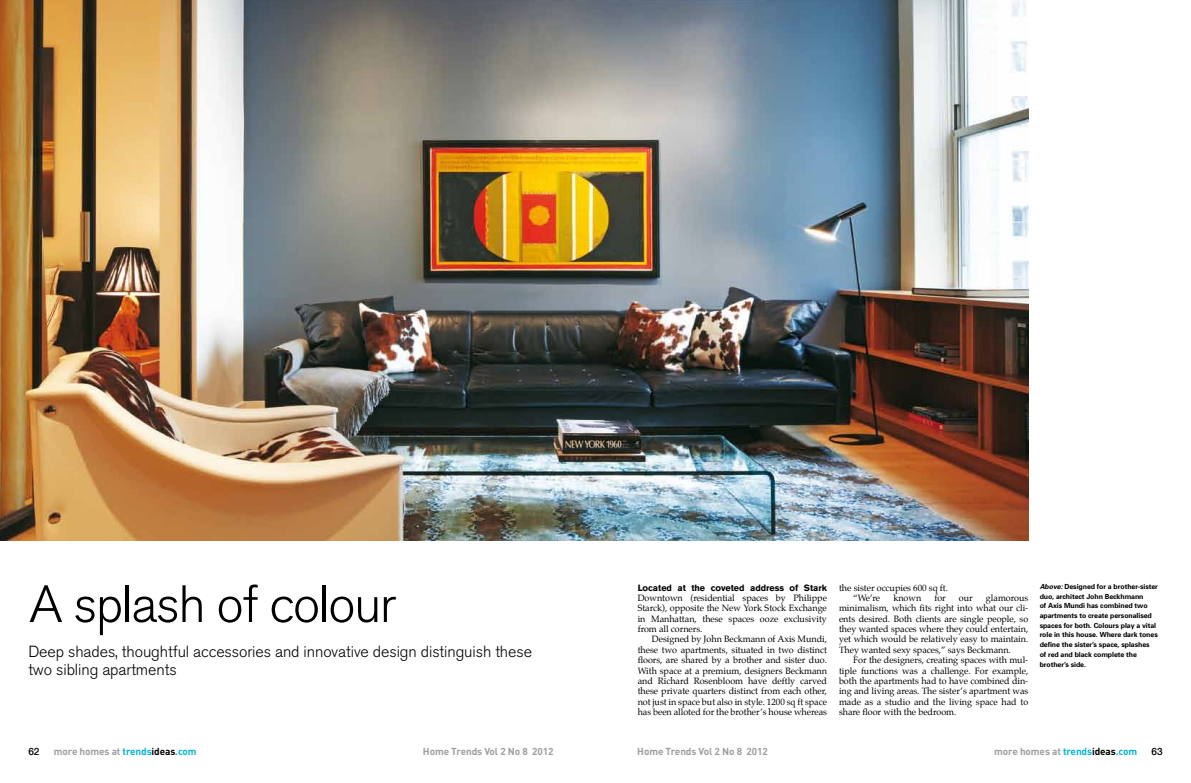
<style>
.page{position:relative;width:1191px;height:783px;background:#fff}
.page>*{position:absolute;margin:0;border:0;box-sizing:border-box;transform-origin:0 0}
.t1{font:300 52px "Akzidenz Grotesk BQ";letter-spacing:-.025em;color:#000}
.t2{font:300 16px/18px "Akzidenz Grotesk BQ";letter-spacing:-.005em;color:#000}
.t3{font:700 10px "DIN Pro";letter-spacing:-.01em;color:#9c9e9f}
.t4{font:500 10px "Helvetica Neue";color:#000}
.t5{font:9px/10.3px "Palatino";letter-spacing:-.005em;color:#000;text-align:justify}
.t6{font:700 9px "Akzidenz Grotesk BQ";letter-spacing:-.005em;color:#000}
.t7{font:700 7px/9.7px "Univers";letter-spacing:-.01em;color:#000}
.s1{font-style:italic}
.s2{color:#05b5ce}
.s3{color:#000}
</style>
<div class="page">
<img style="left:0;top:0;width:1028px;height:540px">
<h1 class="t1" style="left:29px;top:574px;width:369px">A splash of colour</h1>
<h2 class="t2" style="left:28px;top:642px;width:505px">Deep shades, thoughtful accessories and innovative design distinguish these two sibling apartments</h2>
<p class="t6" style="left:637px;top:582px;width:191px">Located at the coveted address of Stark</p>
<p class="t5" style="left:637px;top:592px;width:191px">Downtown (residential spaces by Philippe Starck), opposite the New York Stock Exchange in Manhattan, these spaces ooze exclusivity from all corners.</p>
<p class="t5" style="left:637px;top:634px;width:191px;text-indent:14px">Designed by John Beckmann of Axis Mundi, these two apartments, situated in two distinct floors, are shared by a brother and sister duo.<br>With space at a premium, designers Beckmann and Richard Rosenbloom have deftly carved these private quarters distinct from each other, not just in space but also in style. 1200 sq ft space has been alloted for the brother’s house whereas</p>
<p class="t5" style="left:853px;top:582px;width:96px;text-indent:-14px">the sister occupies 600 sq ft. “We’re</p>
<p class="t5" style="left:839px;top:592px;width:191px;text-indent:147px">glamorous minimalism, which fits right into what our cli&shy;ents desired. Both clients are single people, so they wanted spaces where they could entertain, yet which would be relatively easy to maintain.<br>They wanted sexy spaces,” says Beckmann.</p>
<p class="t5" style="left:839px;top:654px;width:191px;text-indent:14px">For the designers, creating spaces with mul&shy;tiple functions was a challenge. For example, both the apartments had to have combined din&shy;ing and living areas. The sister’s apartment was made as a studio and the living space had to share floor with the bedroom.</p>
<p class="t5" style="left:893px;top:592px;width:29px">known</p>
<p class="t5" style="left:934px;top:592px;width:13px">for</p>
<p class="t5" style="left:959px;top:592px;width:15px">our</p>
<p class="t7" style="left:1039px;top:581px;width:120px"><span class="s1">Above:</span> Designed for a brother-sister duo, architect John Beckhmann<br>of Axis Mundi has combined two apartments to create personalised spaces for both. Colours play a vital role in this house. Where dark tones define the sister’s space, splashes of red and black complete the brother’s side.</p>
<p class="t4" style="left:28px;top:744px;width:13px">62</p>
<p class="t3" style="left:54px;top:744px;width:144px">more homes at <span class="s2">trends</span><span class="s3">ideas</span><span class="s2">.com</span></p>
<p class="t3" style="left:423px;top:744px;width:132px">Home Trends Vol 2 No 8 2012</p>
<p class="t3" style="left:637px;top:744px;width:132px">Home Trends Vol 2 No 8 2012</p>
<p class="t3" style="left:994px;top:744px;width:144px">more homes at <span class="s2">trends</span><span class="s3">ideas</span><span class="s2">.com</span></p>
<p class="t4" style="left:1151px;top:744px;width:13px">63</p>
</div>
